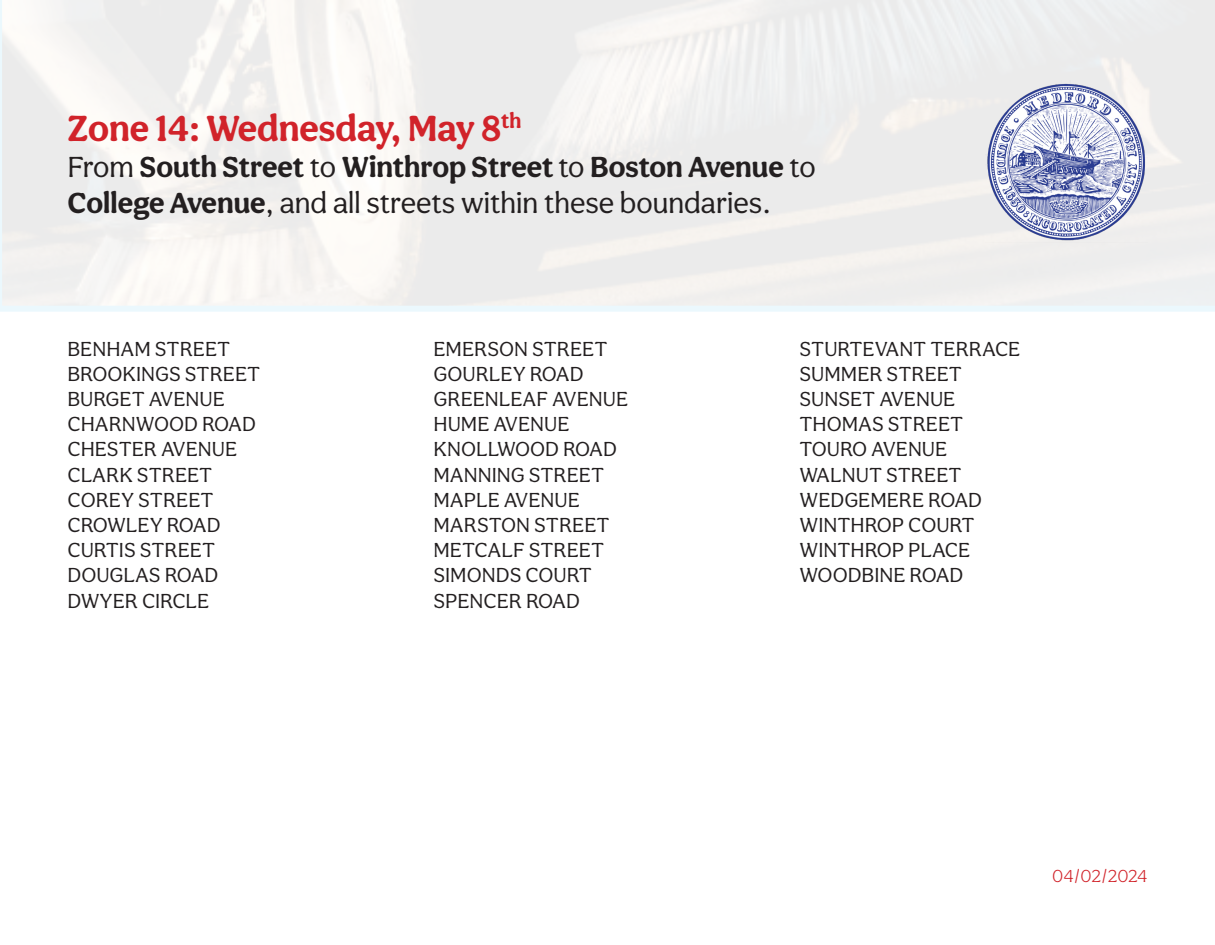
<style>
.page{position:relative;width:1215px;height:945px;background:#fff}
.page>*{position:absolute;margin:0;border:0;box-sizing:border-box;transform-origin:0 0}
.Heading{font:700 37.5px "Aesthet Nova";color:#d1232a}
.t1{font:30px "Aesthet Nova";color:#231f20}
.t2{font:700 30px "Aesthet Nova";color:#231f20}
.t3{font:21px "Aesthet Nova";color:#231f20}
.Heading-2{font:300 18px "Aesthet Nova";letter-spacing:-.02em;color:#d1232a}
.s1{font-weight:400}
.s2{font-weight:700}
</style>
<div class="page">
<svg style="left:0;top:0;width:1215px;height:312px"></svg>
<img style="left:986px;top:80px;width:162px;height:162px">
<p class="Heading" style="left:68px;top:105px;width:456px">Zone 14: Wednesday, May 8<sup>th</sup></p>
<p class="t2" style="left:68px;top:148px;width:750px"><span class="s1">From</span> South Street <span class="s1">to</span> Winthrop Street <span class="s1">to</span> Boston Avenue <span class="s1">to</span></p>
<p class="t1" style="left:68px;top:185px;width:705px"><span class="s2">College Avenue</span>, and all streets within these boundaries.</p>
<p class="t3" style="left:68px;top:336px;width:164px">BENHAM STREET</p>
<p class="t3" style="left:68px;top:361px;width:194px">BROOKINGS STREET</p>
<p class="t3" style="left:68px;top:386px;width:159px">BURGET AVENUE</p>
<p class="t3" style="left:68px;top:412px;width:190px">CHARNWOOD ROAD</p>
<p class="t3" style="left:68px;top:437px;width:171px">CHESTER AVENUE</p>
<p class="t3" style="left:68px;top:462px;width:146px">CLARK STREET</p>
<p class="t3" style="left:68px;top:487px;width:148px">COREY STREET</p>
<p class="t3" style="left:68px;top:512px;width:155px">CROWLEY ROAD</p>
<p class="t3" style="left:68px;top:538px;width:149px">CURTIS STREET</p>
<p class="t3" style="left:68px;top:563px;width:153px">DOUGLAS ROAD</p>
<p class="t3" style="left:68px;top:588px;width:143px">DWYER CIRCLE</p>
<p class="t3" style="left:434px;top:336px;width:176px">EMERSON STREET</p>
<p class="t3" style="left:434px;top:361px;width:152px">GOURLEY ROAD</p>
<p class="t3" style="left:434px;top:386px;width:196px">GREENLEAF AVENUE</p>
<p class="t3" style="left:434px;top:412px;width:137px">HUME AVENUE</p>
<p class="t3" style="left:434px;top:437px;width:185px">KNOLLWOOD ROAD</p>
<p class="t3" style="left:434px;top:462px;width:172px">MANNING STREET</p>
<p class="t3" style="left:434px;top:487px;width:148px">MAPLE AVENUE</p>
<p class="t3" style="left:434px;top:512px;width:178px">MARSTON STREET</p>
<p class="t3" style="left:434px;top:538px;width:172px">METCALF STREET</p>
<p class="t3" style="left:434px;top:563px;width:160px">SIMONDS COURT</p>
<p class="t3" style="left:434px;top:588px;width:148px">SPENCER ROAD</p>
<p class="t3" style="left:800px;top:336px;width:222px">STURTEVANT TERRACE</p>
<p class="t3" style="left:800px;top:361px;width:164px">SUMMER STREET</p>
<p class="t3" style="left:800px;top:386px;width:157px">SUNSET AVENUE</p>
<p class="t3" style="left:800px;top:412px;width:165px">THOMAS STREET</p>
<p class="t3" style="left:800px;top:437px;width:149px">TOURO AVENUE</p>
<p class="t3" style="left:800px;top:462px;width:164px">WALNUT STREET</p>
<p class="t3" style="left:800px;top:487px;width:184px">WEDGEMERE ROAD</p>
<p class="t3" style="left:800px;top:512px;width:177px">WINTHROP COURT</p>
<p class="t3" style="left:800px;top:538px;width:172px">WINTHROP PLACE</p>
<p class="t3" style="left:800px;top:563px;width:166px">WOODBINE ROAD</p>
<p class="Heading-2" style="left:1052px;top:866px;width:97px">04/02/2024</p>
</div>
